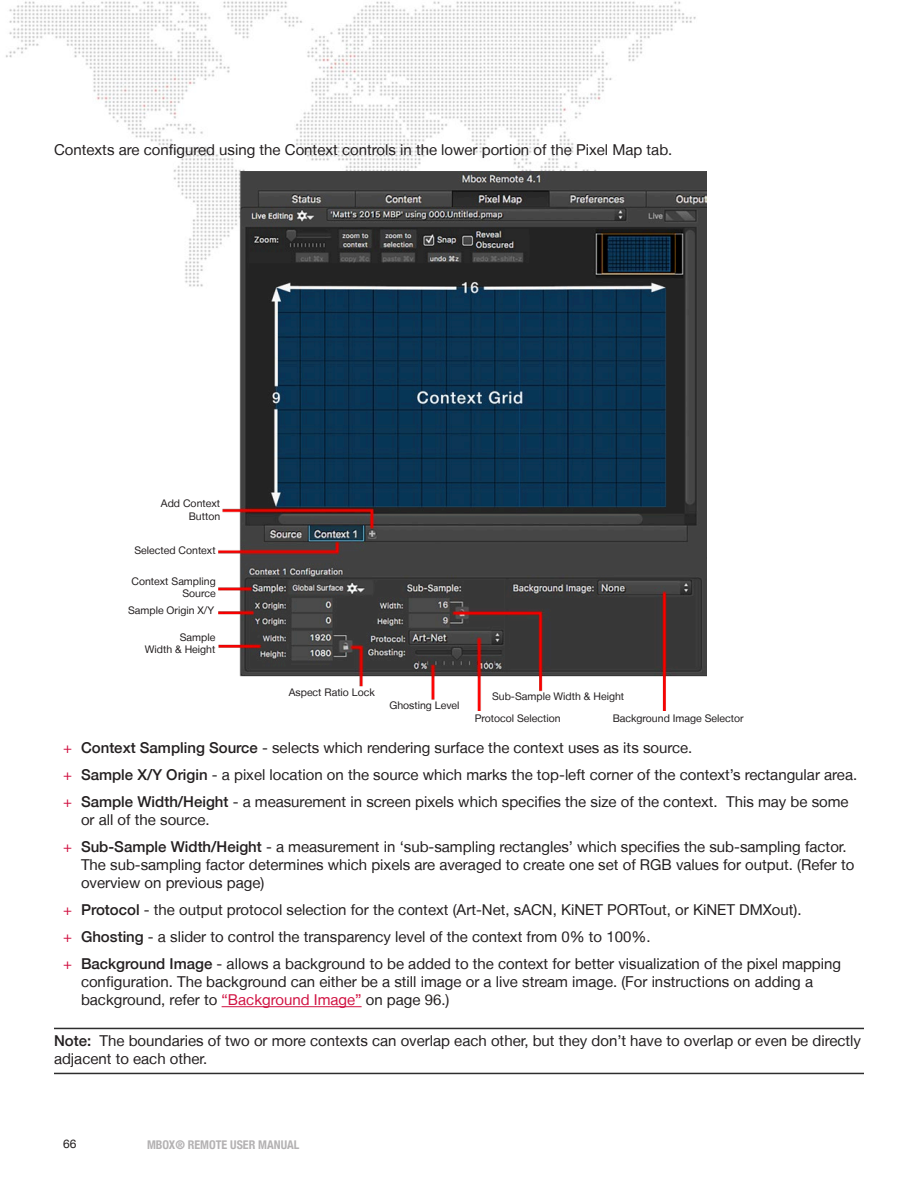
<style>
.page{position:relative;width:918px;height:1188px;background:#fff}
.page>*{position:absolute;margin:0;border:0;box-sizing:border-box;transform-origin:0 0}
.t1{font:15px/27px "Helvetica Neue LT";color:#231f20}
.t2{font:700 condensed 12px "Helvetica Neue";color:#b4b2b3}
.t3{font:12px "Helvetica Neue";color:#231f20}
.t4{font:10.5px/12.6px "Helvetica Neue LT";color:#231f20;text-align:right}
.s1{color:#d11242}
.s2{font-weight:500}
</style>
<div class="page">
<img style="left:6px;top:1px;width:690px;height:286px">
<hr style="left:222px;top:1006px;width:140px;height:1px;background:#d11242">
<hr style="left:54px;top:1028px;width:810px;height:1px;background:#2d2d2d">
<hr style="left:54px;top:1073px;width:810px;height:1px;background:#2d2d2d">
<img style="left:219px;top:171px;width:488px;height:540px">
<p class="t1" style="left:54px;top:136px;width:620px">Contexts are configured using the Context controls in the lower portion of the Pixel Map tab.</p>
<p class="t4" style="left:161px;top:497px;width:61px">Add Context<br>Button</p>
<p class="t4" style="left:134px;top:544px;width:83px">Selected Context</p>
<p class="t4" style="left:131px;top:575px;width:86px">Context Sampling<br>Source</p>
<p class="t4" style="left:128px;top:604px;width:88px">Sample Origin X/Y</p>
<p class="t4" style="left:145px;top:631px;width:72px">Sample<br>Width &amp; Height</p>
<p class="t4" style="left:289px;top:686px;width:88px">Aspect Ratio Lock</p>
<p class="t4" style="left:389px;top:699px;width:72px">Ghosting Level</p>
<p class="t4" style="left:613px;top:685px;width:132px;line-height:22.2px;text-align:left;text-indent:-121px">Sub-Sample Width &amp; Height<br>Background Image Selector</p>
<p class="t4" style="left:475px;top:712px;width:87px">Protocol Selection</p>
<p class="t1" style="left:63px;top:734px;width:796px"><span class="s1">+</span> <span class="s2">Context Sampling Source</span> - selects which rendering surface the context uses as its source.<br><span class="s1">+</span> <span class="s2">Sample X/Y Origin</span> - a pixel location on the source which marks the top-left corner of the context’s rectangular area. <span class="s1">+</span> <span class="s2">Sample Width/Height</span> - a measurement in screen pixels which specifies the size of the context. This may be some</p>
<p class="t1" style="left:63px;top:806px;width:785px;text-indent:18px">or all of the source.<br><span class="s1">+</span> <span class="s2">Sub-Sample Width/Height</span> - a measurement in ‘sub-sampling rectangles’ which specifies the sub-sampling factor.</p>
<p class="t1" style="left:81px;top:856px;width:775px;line-height:18px">The sub-sampling factor determines which pixels are averaged to create one set of RGB values for output. (Refer to overview on previous page)</p>
<p class="t1" style="left:63px;top:896px;width:780px"><span class="s1">+</span> <span class="s2">Protocol</span> - the output protocol selection for the context (Art-Net, sACN, KiNET PORTout, or KiNET DMXout).<br><span class="s1">+</span> <span class="s2">Ghosting</span> - a slider to control the transparency level of the context from 0% to 100%.<br><span class="s1">+</span> <span class="s2">Background Image</span> - allows a background to be added to the context for better visualization of the pixel mapping</p>
<p class="t1" style="left:81px;top:973px;width:734px;line-height:18px">configuration. The background can either be a still image or a live stream image. (For instructions on adding a background, refer to <span class="s1">“Background Image”</span> on page 96.)</p>
<p class="t1" style="left:54px;top:1031px;width:809px;line-height:18px"><span class="s2">Note:</span> The boundaries of two or more contexts can overlap each other, but they don’t have to overlap or even be directly adjacent to each other.</p>
<p class="t3" style="left:63px;top:1135px;width:15px">66</p>
<p class="t2" style="left:147px;top:1134px;width:154px">MBOX® REMOTE USER MANUAL</p>
</div>
